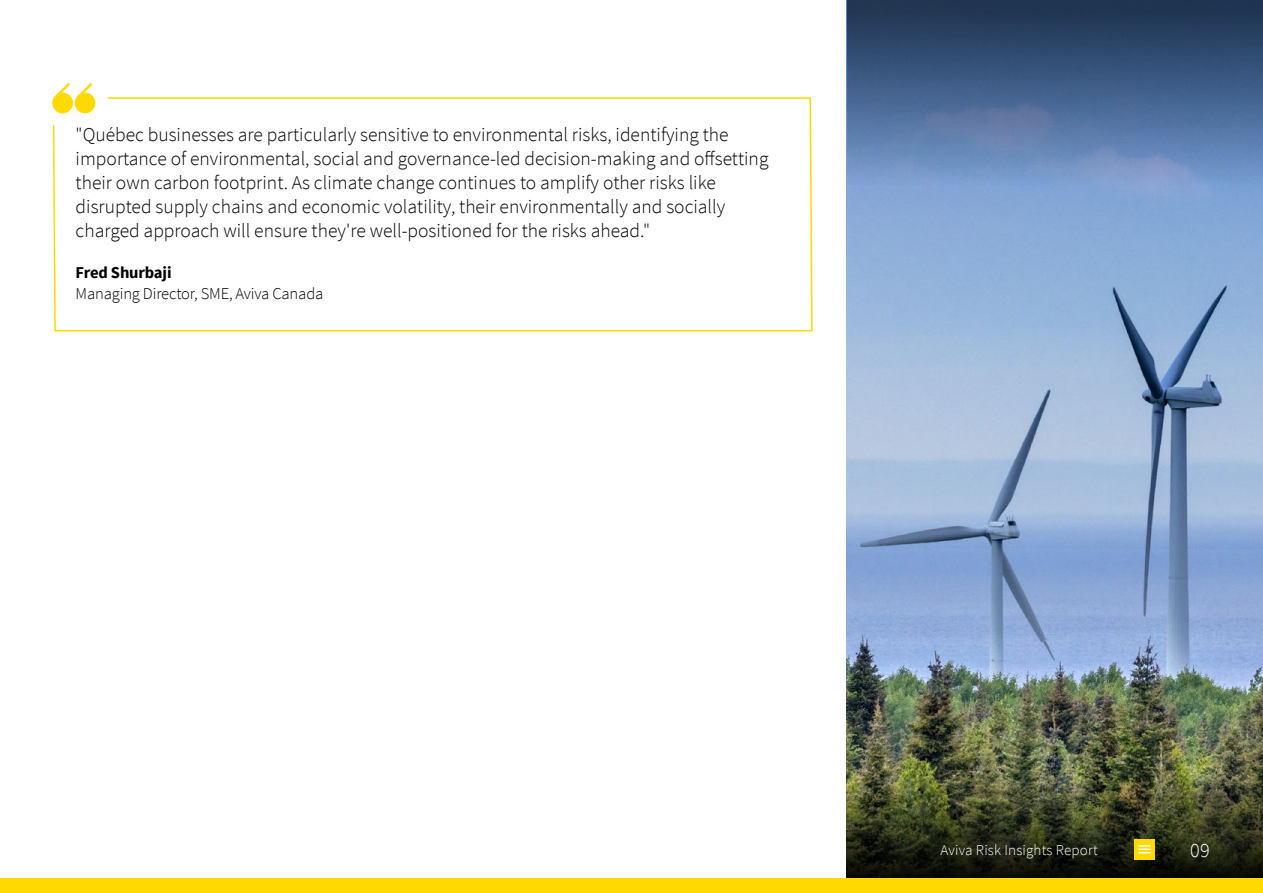
<style>
.page{position:relative;width:1263px;height:893px;background:#fff}
.page>*{position:absolute;margin:0;border:0;box-sizing:border-box;transform-origin:0 0}
.t1{font:300 20.1px "Source Sans Pro";color:#fff}
.t2{font:300 19.5px/24px "Source Sans Pro";color:#000}
.t3{font:300 16.5px "Source Sans Pro";letter-spacing:-.01em;color:#000}
.t4{font:700 16.5px "Source Sans Pro";letter-spacing:-.01em;color:#000}
.t5{font:300 15px "Source Sans Pro";letter-spacing:.01em;color:#fff}
</style>
<div class="page">
<img style="left:847px;top:204px;width:416px;height:174px">
<img style="left:847px;top:378px;width:416px;height:500px">
<svg style="left:52px;top:97px;width:761px;height:235px"></svg>
<div style="left:35px;top:77px;width:73px;height:48px;background:#fff"></div>
<div style="left:52px;top:93px;width:21px;height:20px;background:#ffd900;border-radius:50%"></div>
<div style="left:75px;top:93px;width:20px;height:20px;background:#ffd900;border-radius:50%"></div>
<svg style="left:52px;top:82px;width:43px;height:19px"></svg>
<div style="left:847px;top:0;width:416px;height:204px;background:linear-gradient(to bottom,#152c4a,#85a8dd)"></div>
<div style="left:0;top:878px;width:1263px;height:15px;background:#ffd900"></div>
<div style="left:1134px;top:839px;width:21px;height:21px;background:#ffd900"></div>
<svg style="left:1139px;top:845px;width:11px;height:8px"></svg>
<p class="t2" style="left:76px;top:122px;width:694px">"Québec businesses are particularly sensitive to environmental risks, identifying the importance of environmental, social and governance-led decision-making and offsetting their own carbon footprint. As climate change continues to amplify other risks like disrupted supply chains and economic volatility, their environmentally and socially charged approach will ensure they're well-positioned for the risks ahead."</p>
<p class="t4" style="left:76px;top:262px;width:97px">Fred Shurbaji</p>
<p class="t3" style="left:76px;top:284px;width:249px">Managing Director, SME, Aviva Canada</p>
<p class="t5" style="left:940px;top:840px;width:159px">Aviva Risk Insights Report</p>
<p class="t1" style="left:1190px;top:838px;width:21px">09</p>
</div>
